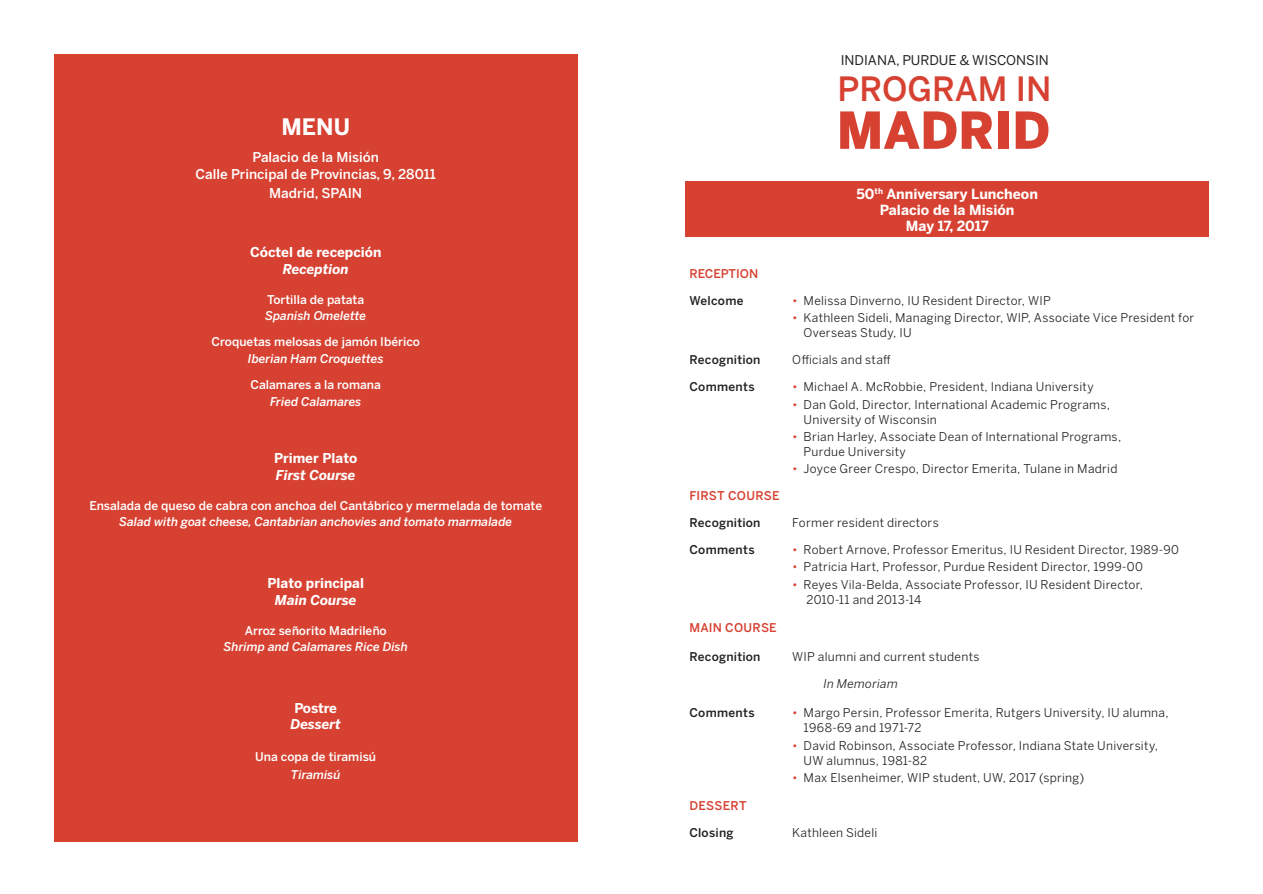
<style>
.page{position:relative;width:1263px;height:894px;background:#fff}
.page>*{position:absolute;margin:0;border:0;box-sizing:border-box;transform-origin:0 0}
.t1{font:900 50.55px "Benton Sans";color:#d64131}
.t2{font:500 33.15px "Benton Sans";color:#d64131}
.t3{font:700 22.5px "Benton Sans";color:#fff}
.t4{font:700 13.95px "Benton Sans";color:#fff}
.t5{font:700 13.5px/16.5px "Benton Sans";color:#fff;text-align:center}
.t6{font:500 13.5px "Benton Sans";color:#fff}
.t7{font:italic 700 13.5px/16.5px "Benton Sans";letter-spacing:-.01em;color:#fff}
.t8{font:13.35px "Benton Sans";color:#231f20}
.t9{font:12px/15px "Benton Sans";letter-spacing:.025em;color:#231f20}
.t10{font:500 12px/16.5px "Benton Sans";color:#fff;text-align:center}
.t11{font:500 12px "Benton Sans";letter-spacing:.025em;color:#231f20}
.t12{font:italic 500 12px/16.5px "Benton Sans";color:#fff;text-align:center}
.t13{font:500 12px "Benton Sans";letter-spacing:.015em;color:#d64131}
.t14{font:italic 12px "Benton Sans";letter-spacing:.02em;color:#231f20}
.s1{font-style:italic}
.s2{font-style:normal}
.s3{color:#d64131}
</style>
<div class="page">
<div style="left:54px;top:54px;width:523px;height:787px;background:#d64131"></div>
<div style="left:685px;top:181px;width:524px;height:56px;background:#d64131"></div>
<p class="t3" style="left:281px;top:112px;width:70px">MENU</p>
<p class="t6" style="left:252px;top:149px;width:128px">Palacio de la Misión</p>
<p class="t6" style="left:195px;top:165px;width:242px">Calle Principal de Provincias, 9, 28011</p>
<p class="t6" style="left:269px;top:184px;width:94px">Madrid, SPAIN</p>
<p class="t5" style="left:250px;top:244px;width:133px">Cóctel de recepción<br><span class="s1">Reception</span></p>
<p class="t10" style="left:265px;top:291px;width:102px;text-align:left">Tortilla de patata<br><span class="s1">Spanish Omelette</span></p>
<p class="t10" style="left:211px;top:334px;width:210px">Croquetas melosas de jamón Ibérico<br><span class="s1">Iberian Ham Croquettes</span></p>
<p class="t10" style="left:250px;top:376px;width:132px">Calamares a la romana<br><span class="s1">Fried Calamares</span></p>
<p class="t5" style="left:274px;top:450px;width:85px;text-align:left">Primer Plato<br><span class="s1">First Course</span></p>
<p class="t10" style="left:89px;top:497px;width:454px">Ensalada de queso de cabra con anchoa del Cantábrico y mermelada de tomate<br><span class="s1">Salad with goat cheese, Cantabrian anchovies and tomato marmalade</span></p>
<p class="t5" style="left:267px;top:575px;width:98px">Plato principal<br><span class="s1">Main Course</span></p>
<p class="t12" style="left:224px;top:621px;width:186px"><span class="s2">Arroz señorito Madrileño<br></span>Shrimp and Calamares Rice Dish</p>
<p class="t7" style="left:291px;top:699px;width:52px"><span class="s2">Postre<br></span>Dessert</p>
<p class="t10" style="left:255px;top:747px;width:122px;line-height:18px">Una copa de tiramisú<br><span class="s1">Tiramisú</span></p>
<p class="t8" style="left:840px;top:52px;width:210px">INDIANA, PURDUE &amp; WISCONSIN</p>
<p class="t2" style="left:837px;top:69px;width:216px">PROGRAM IN</p>
<p class="t1" style="left:836px;top:98px;width:215px">MADRID</p>
<p class="t4" style="left:856px;top:185px;width:183px">50<sup>th</sup> Anniversary Luncheon</p>
<p class="t4" style="left:880px;top:201px;width:136px">Palacio de la Misión</p>
<p class="t4" style="left:906px;top:217px;width:84px">May 17, 2017</p>
<p class="t13" style="left:689px;top:266px;width:70px">RECEPTION</p>
<p class="t11" style="left:689px;top:293px;width:56px">Welcome</p>
<p class="t9" style="left:792px;top:293px;width:260px"><span class="s3">•</span> Melissa Dinverno, IU Resident Director, WIP</p>
<p class="t9" style="left:803px;top:310px;width:392px;text-indent:-11px"><span class="s3">•</span> Kathleen Sideli, Managing Director, WIP, Associate Vice President for<br>Overseas Study, IU</p>
<p class="t11" style="left:689px;top:352px;width:73px">Recognition</p>
<p class="t9" style="left:792px;top:352px;width:100px">Officials and staff</p>
<p class="t11" style="left:689px;top:379px;width:67px">Comments</p>
<p class="t9" style="left:792px;top:379px;width:303px"><span class="s3">•</span> Michael A. McRobbie, President, Indiana University</p>
<p class="t9" style="left:803px;top:396px;width:308px;text-indent:-11px"><span class="s3">•</span> Dan Gold, Director, International Academic Programs,<br>University of Wisconsin</p>
<p class="t9" style="left:803px;top:429px;width:319px;text-indent:-11px"><span class="s3">•</span> Brian Harley, Associate Dean of International Programs,<br>Purdue University</p>
<p class="t9" style="left:792px;top:461px;width:327px"><span class="s3">•</span> Joyce Greer Crespo, Director Emerita, Tulane in Madrid</p>
<p class="t13" style="left:689px;top:488px;width:92px">FIRST COURSE</p>
<p class="t11" style="left:689px;top:515px;width:73px">Recognition</p>
<p class="t9" style="left:792px;top:515px;width:148px">Former resident directors</p>
<p class="t11" style="left:689px;top:542px;width:67px">Comments</p>
<p class="t9" style="left:792px;top:542px;width:388px"><span class="s3">•</span> Robert Arnove, Professor Emeritus, IU Resident Director, 1989-90</p>
<p class="t9" style="left:792px;top:559px;width:352px"><span class="s3">•</span> Patricia Hart, Professor, Purdue Resident Director, 1999-00</p>
<p class="t9" style="left:806px;top:576px;width:338px;text-indent:-14px"><span class="s3">•</span> Reyes Vila-Belda, Associate Professor, IU Resident Director,<br>2010-11 and 2013-14</p>
<p class="t13" style="left:689px;top:620px;width:89px">MAIN COURSE</p>
<p class="t11" style="left:689px;top:649px;width:73px">Recognition</p>
<p class="t9" style="left:792px;top:649px;width:189px">WIP alumni and current students</p>
<p class="t14" style="left:823px;top:676px;width:76px">In Memoriam</p>
<p class="t11" style="left:689px;top:705px;width:67px">Comments</p>
<p class="t9" style="left:803px;top:705px;width:366px;text-indent:-11px"><span class="s3">•</span> Margo Persin, Professor Emerita, Rutgers University, IU alumna,<br>1968-69 and 1971-72</p>
<p class="t9" style="left:803px;top:737px;width:356px;text-indent:-11px"><span class="s3">•</span> David Robinson, Associate Professor, Indiana State University,<br>UW alumnus, 1981-82</p>
<p class="t9" style="left:792px;top:769px;width:293px"><span class="s3">•</span> Max Elsenheimer, WIP student, UW, 2017 (spring)</p>
<p class="t13" style="left:689px;top:797px;width:59px">DESSERT</p>
<p class="t11" style="left:689px;top:824px;width:46px">Closing</p>
<p class="t9" style="left:792px;top:824px;width:87px">Kathleen Sideli</p>
</div>
